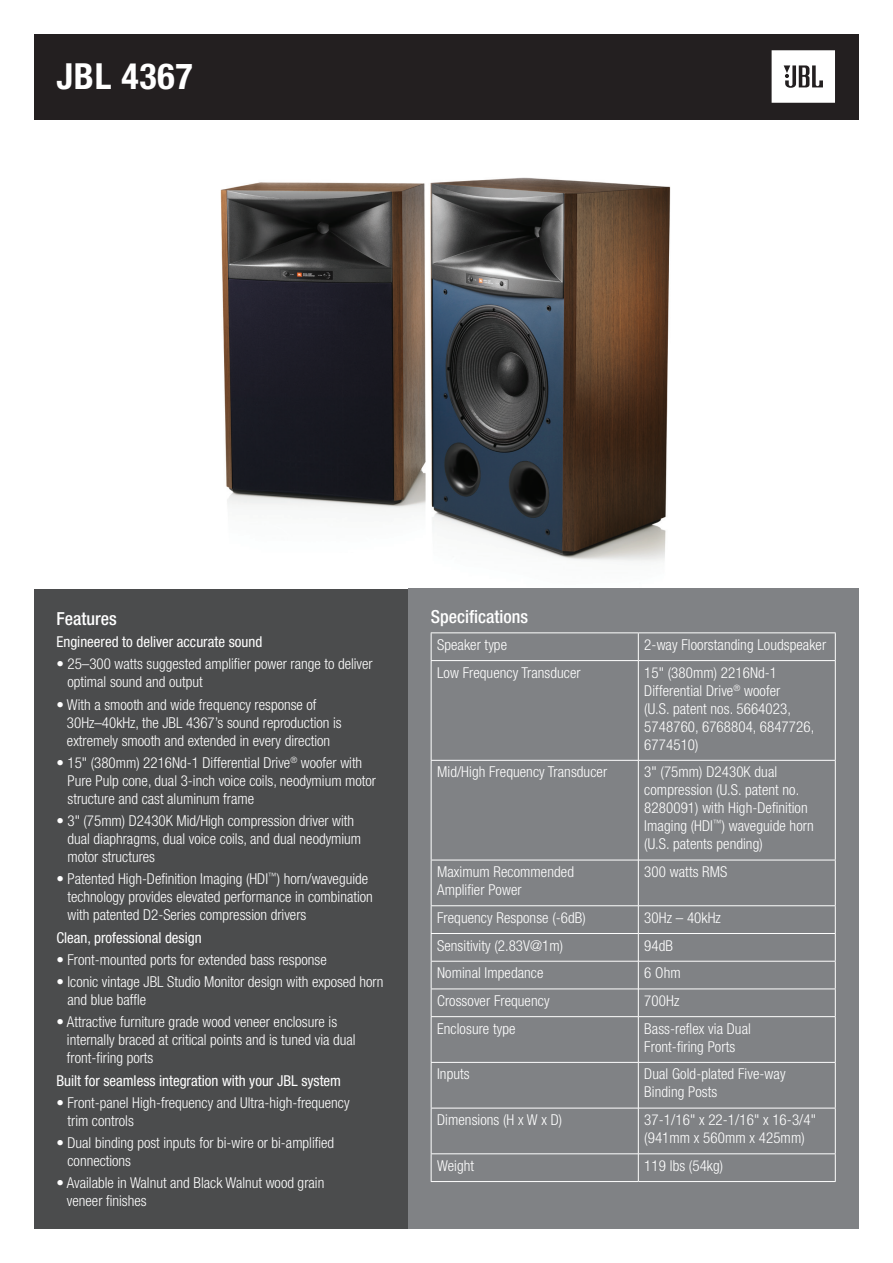
<style>
.page{position:relative;width:893px;height:1263px;background:#fff}
.page>*{position:absolute;margin:0;border:0;box-sizing:border-box;transform-origin:0 0}
.t1{font:700 condensed 36px "Helvetica Neue LT Pro";letter-spacing:.02em;color:#fff}
.t2{font:500 condensed 18px "Helvetica Neue LT Pro";color:#fff}
.t3{font:300 condensed 15px/18px "Helvetica Neue LT Pro";color:#fff}
.t4{font:condensed 15px "Helvetica Neue LT Pro";color:#fff}
</style>
<div class="page">
<img style="left:220px;top:177px;width:514px;height:412px">
<div style="left:34px;top:34px;width:825px;height:85px;background:#231f20"></div>
<div style="left:34px;top:589px;width:374px;height:640px;background:#4b4c4d"></div>
<div style="left:408px;top:589px;width:451px;height:640px;background:#808285"></div>
<hr style="left:431px;top:632px;width:207px;height:1px;background:#fff">
<svg style="left:431px;top:633px;width:1px;height:27px"></svg>
<hr style="left:638px;top:632px;width:198px;height:1px;background:#fff">
<svg style="left:835px;top:633px;width:1px;height:27px"></svg>
<hr style="left:431px;top:660px;width:207px;height:1px;background:#fff">
<hr style="left:431px;top:661px;width:1px;height:99px;background:#fff">
<hr style="left:638px;top:660px;width:198px;height:1px;background:#fff">
<hr style="left:835px;top:661px;width:1px;height:99px;background:#fff">
<hr style="left:431px;top:760px;width:207px;height:1px;background:#fff">
<hr style="left:431px;top:761px;width:1px;height:99px;background:#fff">
<hr style="left:638px;top:760px;width:198px;height:1px;background:#fff">
<hr style="left:835px;top:761px;width:1px;height:99px;background:#fff">
<hr style="left:431px;top:860px;width:207px;height:1px;background:#fff">
<hr style="left:431px;top:860px;width:1px;height:45px;background:#fff">
<hr style="left:638px;top:860px;width:198px;height:1px;background:#fff">
<hr style="left:835px;top:860px;width:1px;height:45px;background:#fff">
<hr style="left:431px;top:905px;width:207px;height:1px;background:#fff">
<hr style="left:638px;top:905px;width:198px;height:1px;background:#fff">
<hr style="left:431px;top:933px;width:207px;height:1px;background:#fff">
<hr style="left:638px;top:933px;width:198px;height:1px;background:#fff">
<hr style="left:431px;top:961px;width:207px;height:1px;background:#fff">
<hr style="left:638px;top:961px;width:198px;height:1px;background:#fff">
<hr style="left:431px;top:988px;width:207px;height:1px;background:#fff">
<svg style="left:431px;top:906px;width:1px;height:110px"></svg>
<hr style="left:638px;top:988px;width:198px;height:1px;background:#fff">
<svg style="left:835px;top:906px;width:1px;height:110px"></svg>
<hr style="left:431px;top:1016px;width:207px;height:1px;background:#fff">
<hr style="left:431px;top:1017px;width:1px;height:45px;background:#fff">
<hr style="left:638px;top:1016px;width:198px;height:1px;background:#fff">
<hr style="left:835px;top:1017px;width:1px;height:45px;background:#fff">
<hr style="left:431px;top:1062px;width:207px;height:1px;background:#fff">
<hr style="left:431px;top:1063px;width:1px;height:45px;background:#fff">
<hr style="left:638px;top:1062px;width:198px;height:1px;background:#fff">
<hr style="left:835px;top:1063px;width:1px;height:45px;background:#fff">
<hr style="left:431px;top:1108px;width:207px;height:1px;background:#fff">
<hr style="left:431px;top:1108px;width:1px;height:45px;background:#fff">
<hr style="left:638px;top:1108px;width:198px;height:1px;background:#fff">
<hr style="left:835px;top:1108px;width:1px;height:45px;background:#fff">
<hr style="left:431px;top:1153px;width:207px;height:1px;background:#fff">
<svg style="left:431px;top:1154px;width:1px;height:27px"></svg>
<hr style="left:638px;top:1153px;width:198px;height:1px;background:#fff">
<svg style="left:835px;top:1154px;width:1px;height:27px"></svg>
<hr style="left:431px;top:1181px;width:207px;height:1px;background:#fff">
<hr style="left:638px;top:1181px;width:198px;height:1px;background:#fff">
<svg style="left:638px;top:633px;width:1px;height:28px"></svg>
<hr style="left:638px;top:661px;width:1px;height:99px;background:#fff">
<hr style="left:638px;top:760px;width:1px;height:100px;background:#fff">
<hr style="left:638px;top:860px;width:1px;height:46px;background:#fff">
<svg style="left:638px;top:906px;width:1px;height:111px"></svg>
<hr style="left:638px;top:1017px;width:1px;height:45px;background:#fff">
<hr style="left:638px;top:1062px;width:1px;height:46px;background:#fff">
<hr style="left:638px;top:1108px;width:1px;height:46px;background:#fff">
<svg style="left:638px;top:1154px;width:1px;height:27px"></svg>
<svg style="left:772px;top:50px;width:63px;height:53px;background:#e0e0e0"></svg>
<p class="t1" style="left:57px;top:55px;width:138px">JBL 4367</p>
<p class="t2" style="left:56px;top:608px;width:62px">Features</p>
<p class="t4" style="left:56px;top:633px;width:207px">Engineered to deliver accurate sound</p>
<p class="t3" style="left:68px;top:655px;width:307px;text-indent:-11px">• 25–300 watts suggested amplifier power range to deliver optimal sound and output</p>
<p class="t3" style="left:67px;top:695px;width:276px;text-indent:-11px">• With a smooth and wide frequency response of<br>30Hz–40kHz, the JBL 4367’s sound reproduction is extremely smooth and extended in every direction</p>
<p class="t3" style="left:68px;top:753px;width:310px;text-indent:-11px">• 15" (380mm) 2216Nd-1 Differential Drive<sup>®</sup> woofer with<br>Pure Pulp cone, dual 3-inch voice coils, neodymium motor structure and cast aluminum frame</p>
<p class="t3" style="left:68px;top:812px;width:295px;text-indent:-11px">• 3" (75mm) D2430K Mid/High compression driver with dual diaphragms, dual voice coils, and dual neodymium motor structures</p>
<p class="t3" style="left:68px;top:870px;width:307px;text-indent:-11px">• Patented High-Definition Imaging (HDI<sup>™</sup>) horn/waveguide technology provides elevated performance in combination with patented D2-Series compression drivers</p>
<p class="t4" style="left:56px;top:929px;width:147px">Clean, professional design</p>
<p class="t3" style="left:56px;top:950px;width:272px">• Front-mounted ports for extended bass response</p>
<p class="t3" style="left:68px;top:973px;width:317px;text-indent:-11px">• Iconic vintage JBL Studio Monitor design with exposed horn and blue baffle</p>
<p class="t3" style="left:67px;top:1013px;width:290px;text-indent:-11px">• Attractive furniture grade wood veneer enclosure is internally braced at critical points and is tuned via dual front-firing ports</p>
<p class="t4" style="left:56px;top:1072px;width:286px">Built for seamless integration with your JBL system</p>
<p class="t3" style="left:68px;top:1093px;width:284px;text-indent:-11px">• Front-panel High-frequency and Ultra-high-frequency trim controls</p>
<p class="t3" style="left:68px;top:1134px;width:268px;text-indent:-11px">• Dual binding post inputs for bi-wire or bi-amplified connections</p>
<p class="t3" style="left:67px;top:1174px;width:259px;text-indent:-11px">• Available in Walnut and Black Walnut wood grain veneer finishes</p>
<p class="t2" style="left:431px;top:606px;width:99px">Specifications</p>
<p class="t3" style="left:437px;top:635px;width:71px">Speaker type</p>
<p class="t3" style="left:644px;top:635px;width:183px">2-way Floorstanding Loudspeaker</p>
<p class="t3" style="left:437px;top:663px;width:145px">Low Frequency Transducer</p>
<p class="t3" style="left:644px;top:663px;width:171px">15" (380mm) 2216Nd-1<br>Differential Drive<sup>®</sup> woofer<br>(U.S. patent nos. 5664023,<br>5748760, 6768804, 6847726,<br>6774510)</p>
<p class="t3" style="left:437px;top:763px;width:172px">Mid/High Frequency Transducer</p>
<p class="t3" style="left:644px;top:763px;width:171px">3" (75mm) D2430K dual compression (U.S. patent no.<br>8280091) with High-Definition<br>Imaging (HDI<sup>™</sup>) waveguide horn (U.S. patents pending)</p>
<p class="t3" style="left:437px;top:863px;width:138px">Maximum Recommended<br>Amplifier Power</p>
<p class="t3" style="left:644px;top:863px;width:85px">300 watts RMS</p>
<p class="t3" style="left:437px;top:908px;width:150px">Frequency Response (-6dB)</p>
<p class="t3" style="left:644px;top:908px;width:78px">30Hz – 40kHz</p>
<p class="t3" style="left:437px;top:936px;width:128px">Sensitivity (2.83V@1m)</p>
<p class="t3" style="left:644px;top:936px;width:30px">94dB</p>
<p class="t3" style="left:437px;top:964px;width:108px">Nominal Impedance</p>
<p class="t3" style="left:644px;top:964px;width:38px">6 Ohm</p>
<p class="t3" style="left:437px;top:991px;width:114px">Crossover Frequency</p>
<p class="t3" style="left:644px;top:991px;width:36px">700Hz</p>
<p class="t3" style="left:437px;top:1019px;width:80px">Enclosure type</p>
<p class="t3" style="left:644px;top:1019px;width:108px">Bass-reflex via Dual<br>Front-firing Ports</p>
<p class="t3" style="left:437px;top:1065px;width:34px">Inputs</p>
<p class="t3" style="left:644px;top:1065px;width:143px">Dual Gold-plated Five-way<br>Binding Posts</p>
<p class="t3" style="left:437px;top:1111px;width:127px">Dimensions (H x W x D)</p>
<p class="t3" style="left:644px;top:1111px;width:173px">37-1/16" x 22-1/16" x 16-3/4" (941mm x 560mm x 425mm)</p>
<p class="t3" style="left:437px;top:1156px;width:39px">Weight</p>
<p class="t3" style="left:644px;top:1156px;width:80px">119 lbs (54kg)</p>
</div>
